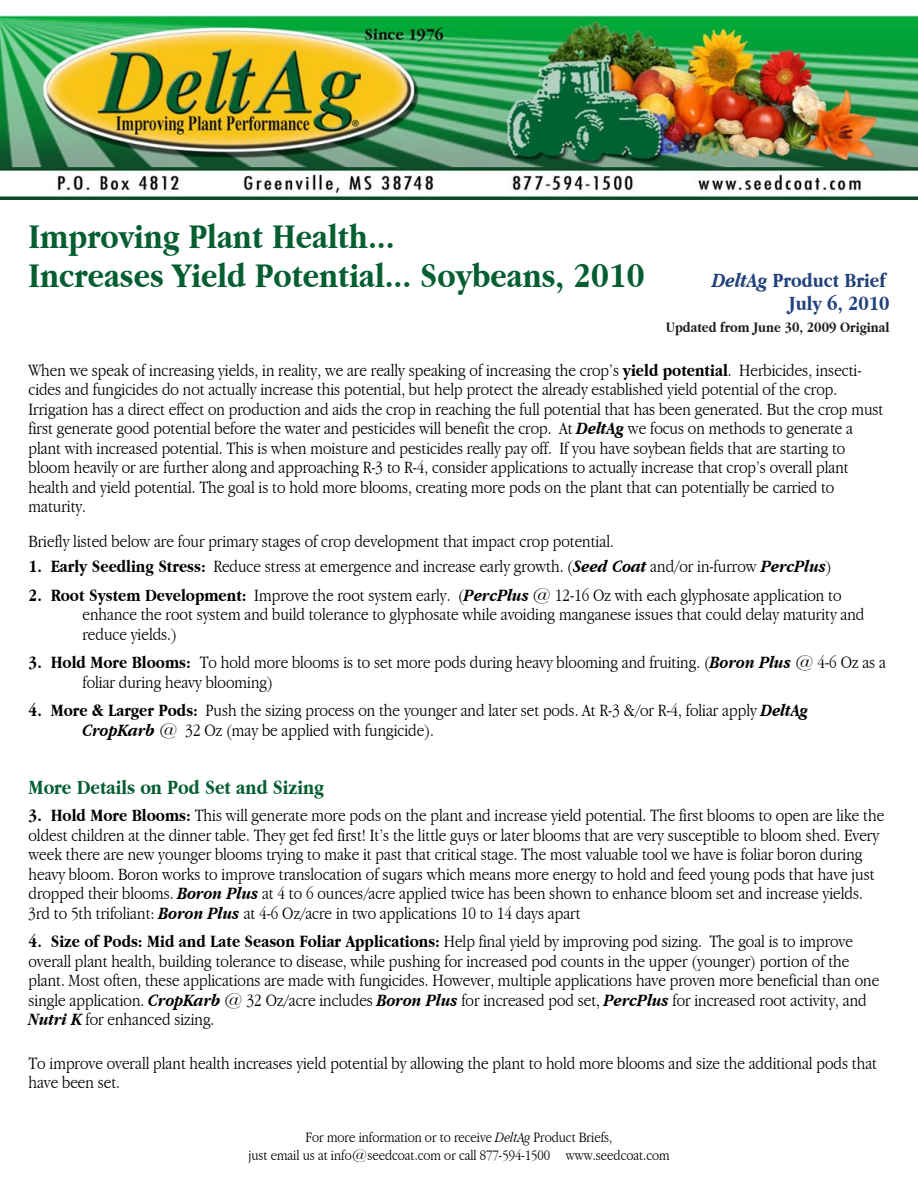
<style>
.page{position:relative;width:918px;height:1188px;background:#fff}
.page>*{position:absolute;margin:0;border:0;box-sizing:border-box;transform-origin:0 0}
.t1{font:700 condensed 36px/39px "Garamond";color:#045e31;scale:1.05 1}
.t2{font:700 condensed 21px/22.5px "Garamond";color:#1f407a;text-align:right;scale:1.05 1}
.t3{font:700 condensed 21px "Garamond";color:#045e31;scale:1.05 1}
.t4{font:300 condensed 18px/19.5px "Garamond";color:#000;scale:1.05 1}
.t5{font:300 condensed 15px/18px "Garamond";color:#000;text-align:center;scale:1.05 1}
.t6{font:700 condensed 15px "Garamond";color:#231f20;scale:1.05 1}
.s1{font-style:italic}
.s2{font-weight:700}
.s3{font-weight:700;font-style:italic}
</style>
<div class="page">
<img style="left:0;top:15px;width:918px;height:185px">
<h1 class="t1" style="left:28px;top:217px;width:588px">Improving Plant Health...<br>Increases Yield Potential... Soybeans, 2010</h1>
<p class="t2" style="left:712px;top:269px;width:171px"><span class="s1">DeltAg</span> Product Brief<br>July 6, 2010</p>
<p class="t6" style="left:666px;top:319px;width:215px">Updated from June 30, 2009 Original</p>
<p class="t4" style="left:28px;top:360px;width:816px">When we speak of increasing yields, in reality, we are really speaking of increasing the crop’s <span class="s2">yield potential</span>. Herbicides, insecti&shy;cides and fungicides do not actually increase this potential, but help protect the already established yield potential of the crop.<br>Irrigation has a direct effect on production and aids the crop in reaching the full potential that has been generated. But the crop must first generate good potential before the water and pesticides will benefit the crop. At <span class="s3">DeltAg</span> we focus on methods to generate a plant with increased potential. This is when moisture and pesticides really pay off. If you have soybean fields that are starting to bloom heavily or are further along and approaching R-3 to R-4, consider applications to actually increase that crop’s overall plant health and yield potential. The goal is to hold more blooms, creating more pods on the plant that can potentially be carried to maturity.</p>
<p class="t4" style="left:28px;top:531px;width:559px">Briefly listed below are four primary stages of crop development that impact crop potential.</p>
<p class="t4" style="left:28px;top:557px;width:766px"><span class="s2">1. Early Seedling Stress:</span> Reduce stress at emergence and increase early growth. (<span class="s3">Seed Coat</span> and/or in-furrow <span class="s3">PercPlus</span>)</p>
<p class="t4" style="left:82px;top:585px;width:746px;text-indent:-54px"><span class="s2">2. Root System Development:</span> Improve the root system early. (<span class="s3">PercPlus</span> @ 12-16 Oz with each glyphosate application to enhance the root system and build tolerance to glyphosate while avoiding manganese issues that could delay maturity and reduce yields.)</p>
<p class="t4" style="left:82px;top:653px;width:767px;text-indent:-54px"><span class="s2">3. Hold More Blooms:</span> To hold more blooms is to set more pods during heavy blooming and fruiting. (<span class="s3">Boron Plus</span> @ 4-6 Oz as a foliar during heavy blooming)</p>
<p class="t4" style="left:82px;top:701px;width:693px;text-indent:-54px"><span class="s2">4. More &amp; Larger Pods:</span> Push the sizing process on the younger and later set pods. At R-3 &amp;/or R-4, foliar apply <span class="s3">DeltAg<br>CropKarb</span> @ 32 Oz (may be applied with fungicide).</p>
<p class="t3" style="left:28px;top:776px;width:283px">More Details on Pod Set and Sizing</p>
<p class="t4" style="left:28px;top:806px;width:817px"><span class="s2">3. Hold More Blooms:</span> This will generate more pods on the plant and increase yield potential. The first blooms to open are like the oldest children at the dinner table. They get fed first! It’s the little guys or later blooms that are very susceptible to bloom shed. Every week there are new younger blooms trying to make it past that critical stage. The most valuable tool we have is foliar boron during heavy bloom. Boron works to improve translocation of sugars which means more energy to hold and feed young pods that have just dropped their blooms. <span class="s3">Boron Plus</span> at 4 to 6 ounces/acre applied twice has been shown to enhance bloom set and increase yields.<br>3rd to 5th trifoliant: <span class="s3">Boron Plus</span> at 4-6 Oz/acre in two applications 10 to 14 days apart</p>
<p class="t4" style="left:28px;top:932px;width:812px"><span class="s2">4. Size of Pods: Mid and Late Season Foliar Applications:</span> Help final yield by improving pod sizing. The goal is to improve overall plant health, building tolerance to disease, while pushing for increased pod counts in the upper (younger) portion of the plant. Most often, these applications are made with fungicides. However, multiple applications have proven more beneficial than one single application. <span class="s3">CropKarb</span> @ 32 Oz/acre includes <span class="s3">Boron Plus</span> for increased pod set, <span class="s3">PercPlus</span> for increased root activity, and <span class="s3">Nutri K</span> for enhanced sizing.</p>
<p class="t4" style="left:28px;top:1053px;width:810px">To improve overall plant health increases yield potential by allowing the plant to hold more blooms and size the additional pods that have been set.</p>
<p class="t5" style="left:248px;top:1129px;width:403px">For more information or to receive <span class="s1">DeltAg</span> Product Briefs,<br>just email us at info@seedcoat.com or call 877-594-1500 www.seedcoat.com</p>
</div>
